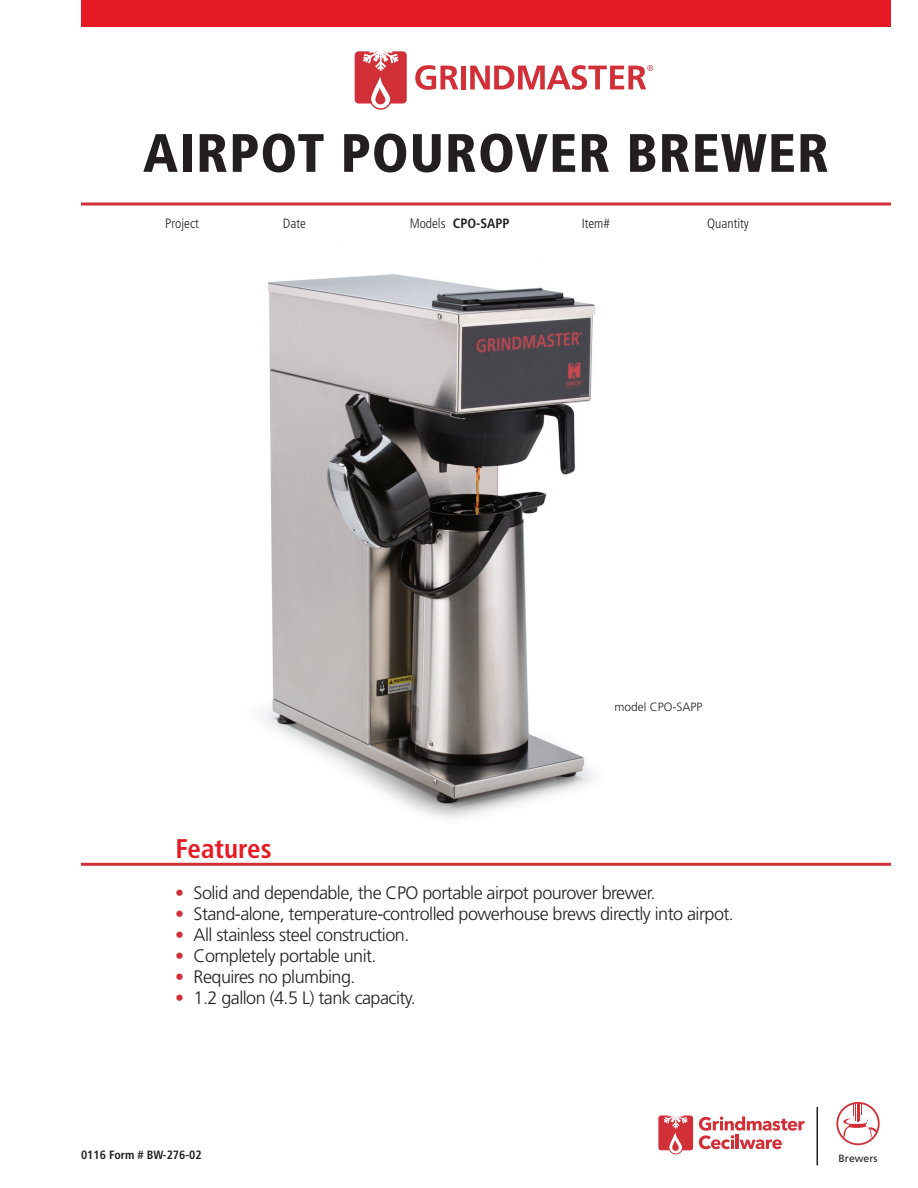
<style>
.page{position:relative;width:918px;height:1188px;background:#fff}
.page>*{position:absolute;margin:0;border:0;box-sizing:border-box;transform-origin:0 0}
.t1{font:900 condensed 54px "Frutiger LT Std";letter-spacing:.02em;color:#231f20}
.t2{font:700 condensed 27px "Frutiger LT Std";color:#e51a23}
.t3{font:300 18px "Frutiger LT Std";letter-spacing:-.03em;color:#231f20}
.t4{font:300 condensed 13.5px "Frutiger LT Std";color:#231f20}
.t5{font:700 condensed 13.5px "Frutiger LT Std";color:#231f20}
.t6{font:700 condensed 12px "Frutiger LT Std";color:#231f20}
.t7{font:300 12px "Frutiger LT Std";color:#231f20}
.t8{font:10.5px "Frutiger LT Std";color:#231f20}
.s1{font-weight:300}
.s2{color:#d23038}
</style>
<div class="page">
<img style="left:260px;top:274px;width:335px;height:544px">
<div style="left:81px;top:0;width:810px;height:27px;background:#e51a23"></div>
<hr style="left:817px;top:1107px;width:1px;height:58px;background:#231f20">
<svg style="left:836px;top:1102px;width:44px;height:43px"></svg>
<svg style="left:81px;top:202px;width:810px;height:4px;background:#dd6369"></svg>
<hr style="left:81px;top:863px;width:810px;height:3px;background:#d23038">
<svg style="left:658px;top:1116px;width:35px;height:38px"></svg>
<svg style="left:699px;top:1116px;width:106px;height:33px"></svg>
<svg style="left:355px;top:51px;width:52px;height:59px"></svg>
<svg style="left:415px;top:65px;width:43px;height:25px"></svg>
<div style="left:461px;top:66px;width:5px;height:23px;background:#d23038"></div>
<svg style="left:470px;top:65px;width:183px;height:25px"></svg>
<h1 class="t1" style="left:143px;top:121px;width:688px">AIRPOT POUROVER BREWER</h1>
<p class="t4" style="left:165px;top:216px;width:35px">Project</p>
<p class="t4" style="left:283px;top:216px;width:25px">Date</p>
<p class="t5" style="left:410px;top:215px;width:101px"><span class="s1">Models</span> CPO-SAPP</p>
<p class="t4" style="left:582px;top:216px;width:30px">Item#</p>
<p class="t4" style="left:707px;top:216px;width:43px">Quantity</p>
<p class="t7" style="left:615px;top:700px;width:90px">model CPO-SAPP</p>
<h2 class="t2" style="left:176px;top:833px;width:98px">Features</h2>
<p class="t3" style="left:175px;top:882px;width:482px"><span class="s2">•</span> Solid and dependable, the CPO portable airpot pourover brewer.</p>
<p class="t3" style="left:175px;top:903px;width:560px"><span class="s2">•</span> Stand-alone, temperature-controlled powerhouse brews directly into airpot.</p>
<p class="t3" style="left:175px;top:924px;width:236px"><span class="s2">•</span> All stainless steel construction.</p>
<p class="t3" style="left:175px;top:945px;width:203px"><span class="s2">•</span> Completely portable unit.</p>
<p class="t3" style="left:175px;top:966px;width:182px"><span class="s2">•</span> Requires no plumbing.</p>
<p class="t3" style="left:175px;top:988px;width:242px"><span class="s2">•</span> 1.2 gallon (4.5 L) tank capacity.</p>
<p class="t6" style="left:81px;top:1148px;width:122px">0116 Form # BW-276-02</p>
<p class="t8" style="left:839px;top:1152px;width:41px">Brewers</p>
</div>
